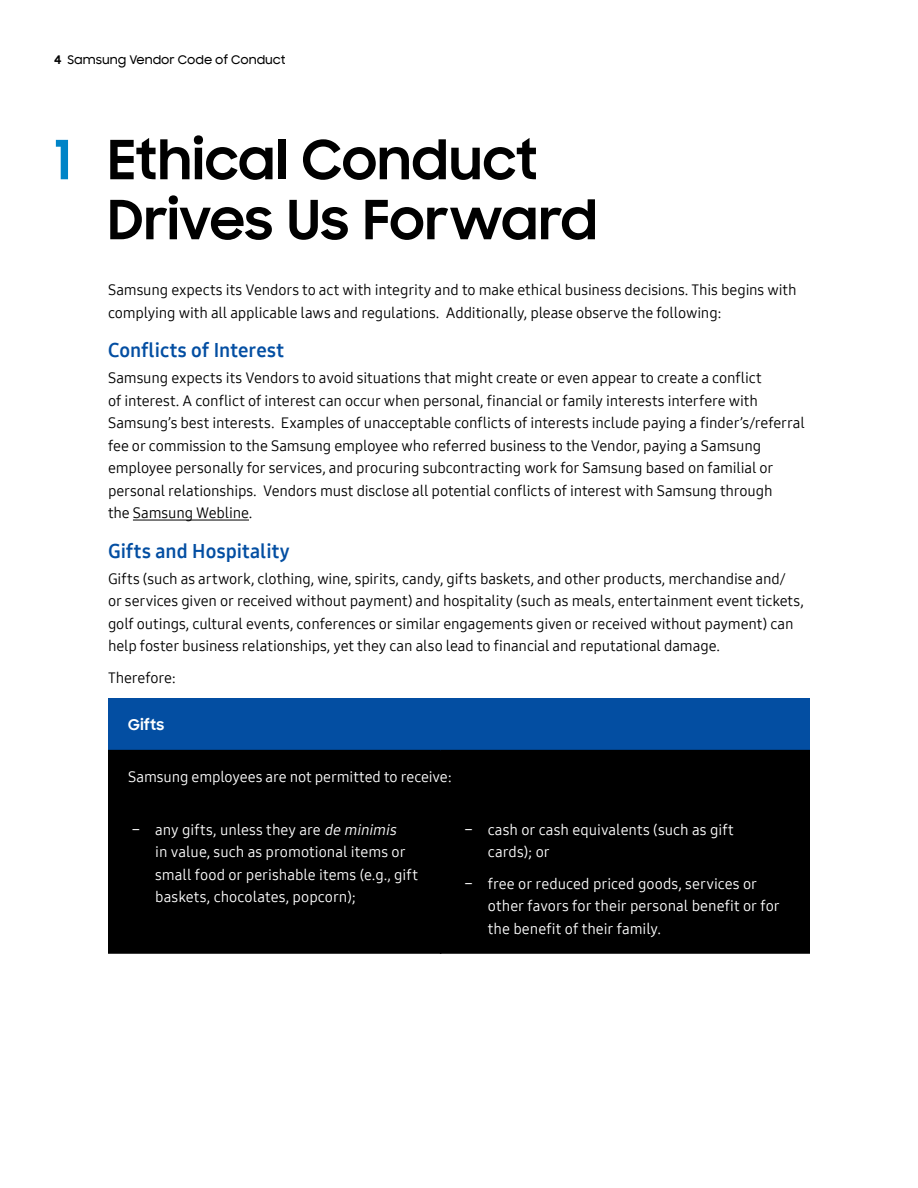
<style>
.page{position:relative;width:918px;height:1188px;background:#fff}
.page>*{position:absolute;margin:0;border:0;box-sizing:border-box;transform-origin:0 0}
.t1{font:700 54px/60px "Samsung Sharp Sans";letter-spacing:.01em;color:#000}
.t2{font:700 54px "Samsung Sharp Sans";color:#0084c7}
.Samsung_H1_Body{font:19.5px "Samsung One 700";letter-spacing:.005em;color:#034ea2}
.Body_Copy{font:15px/22.5px "Samsung One 400";letter-spacing:-.01em;color:#000}
.Body_Copy-2{font:15px/22.5px "Samsung One 400";color:#fff}
.Section_2_Sub_APW{font:700 15px "Samsung Sharp Sans";letter-spacing:.02em;color:#fff}
.t3{font:500 12px "Samsung Sharp Sans";color:#000}
.s1{font-weight:700}
.s2{font-style:italic}
</style>
<div class="page">
<hr style="left:133px;top:520px;width:116px;height:1px;background:#000">
<div style="left:108px;top:698px;width:702px;height:53px;background:#034ea2"></div>
<div style="left:108px;top:751px;width:702px;height:203px;background:#000"></div>
<hr style="left:108px;top:750px;width:333px;height:1px;background:#000">
<hr style="left:441px;top:750px;width:369px;height:1px;background:#000">
<hr style="left:440px;top:803px;width:1px;height:151px;background:#000">
<p class="t3" style="left:54px;top:51px;width:233px"><span class="s1">4</span> Samsung Vendor Code of Conduct</p>
<p class="t2" style="left:54px;top:120px;width:19px">1</p>
<h1 class="t1" style="left:108px;top:127px;width:491px">Ethical Conduct<br>Drives Us Forward</h1>
<p class="Body_Copy" style="left:108px;top:278px;width:690px">Samsung expects its Vendors to act with integrity and to make ethical business decisions. This begins with complying with all applicable laws and regulations. Additionally, please observe the following:</p>
<p class="Samsung_H1_Body" style="left:108px;top:337px;width:178px">Conflicts of Interest</p>
<p class="Body_Copy" style="left:108px;top:367px;width:698px">Samsung expects its Vendors to avoid situations that might create or even appear to create a conflict<br>of interest. A conflict of interest can occur when personal, financial or family interests interfere with Samsung’s best interests. Examples of unacceptable conflicts of interests include paying a finder’s/referral fee or commission to the Samsung employee who referred business to the Vendor, paying a Samsung employee personally for services, and procuring subcontracting work for Samsung based on familial or personal relationships. Vendors must disclose all potential conflicts of interest with Samsung through<br>the Samsung Webline.</p>
<p class="Samsung_H1_Body" style="left:108px;top:538px;width:183px">Gifts and Hospitality</p>
<p class="Body_Copy" style="left:108px;top:567px;width:697px">Gifts (such as artwork, clothing, wine, spirits, candy, gifts baskets, and other products, merchandise and/<br>or services given or received without payment) and hospitality (such as meals, entertainment event tickets, golf outings, cultural events, conferences or similar engagements given or received without payment) can help foster business relationships, yet they can also lead to financial and reputational damage.</p>
<p class="Body_Copy" style="left:108px;top:666px;width:70px">Therefore:</p>
<p class="Section_2_Sub_APW" style="left:128px;top:714px;width:37px">Gifts</p>
<p class="Body_Copy-2" style="left:128px;top:766px;width:325px">Samsung employees are not permitted to receive:</p>
<p class="Body_Copy-2" style="left:155px;top:818px;width:264px;text-indent:-23px">− any gifts, unless they are <span class="s2">de minimis<br></span>in value, such as promotional items or small food or perishable items (e.g., gift baskets, chocolates, popcorn);</p>
<p class="Body_Copy-2" style="left:488px;top:818px;width:247px;text-indent:-23px">− cash or cash equivalents (such as gift cards); or</p>
<p class="Body_Copy-2" style="left:488px;top:872px;width:293px;text-indent:-23px">− free or reduced priced goods, services or other favors for their personal benefit or for the benefit of their family.</p>
</div>
